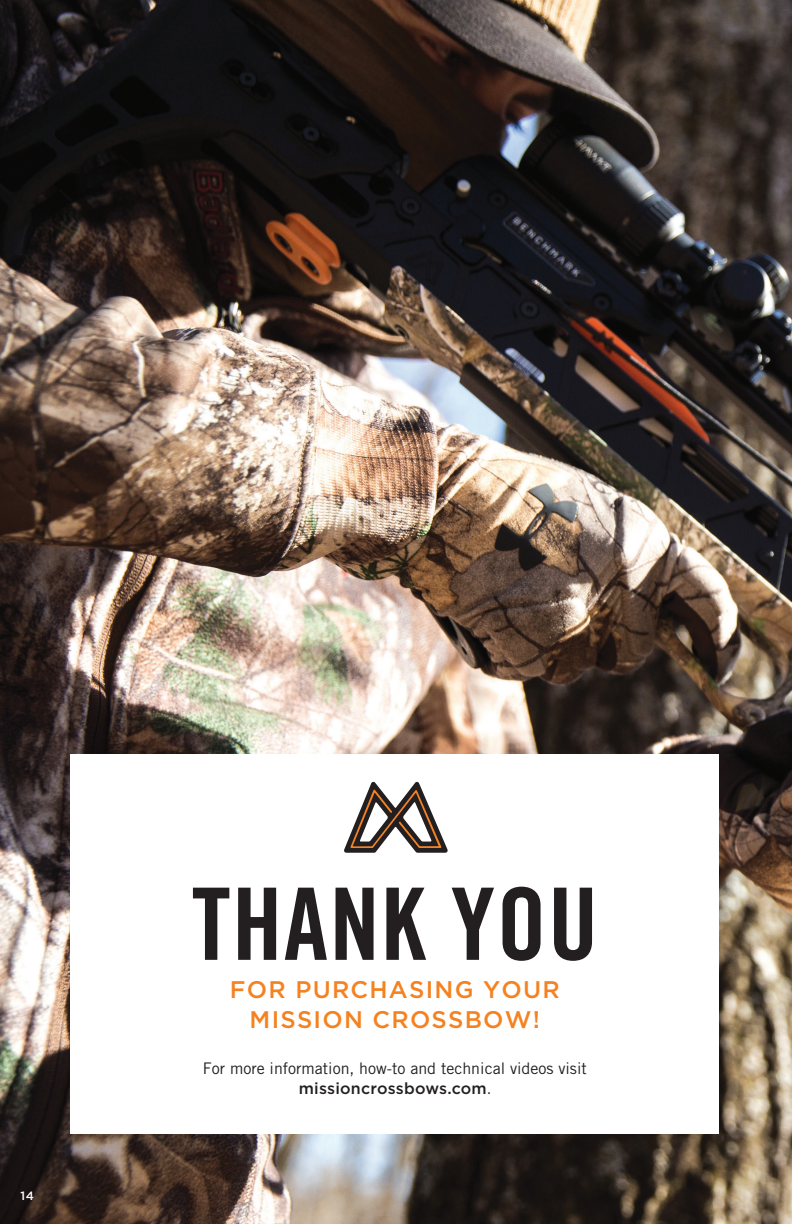
<style>
.page{position:relative;width:792px;height:1224px;background:#fff}
.page>*{position:absolute;margin:0;border:0;box-sizing:border-box;transform-origin:0 0}
.t1{font:100px "Trade Gothic LT Std Bd Cn 20";letter-spacing:.015em;color:#231f20}
.t2{font:500 24px/30px "Gotham";letter-spacing:.05em;color:#f58220;text-align:center}
.t3{font:16px "Trade Gothic LT Std";color:#231f20}
.t4{font:500 16px "Gotham";color:#231f20}
.t5{font:500 12px "Gotham";color:#fff}
.s1{font-weight:400}
</style>
<div class="page">
<img style="left:0;top:0;width:792px;height:1224px">
<div style="left:71px;top:754px;width:648px;height:380px;background:#fff"></div>
<svg style="left:344px;top:781px;width:104px;height:72px"></svg>
<p class="t5" style="left:21px;top:1189px;width:15px">14</p>
<h1 class="t1" style="left:192px;top:863px;width:408px">THANK YOU</h1>
<h2 class="t2" style="left:230px;top:974px;width:331px">FOR PURCHASING YOUR<br>MISSION CROSSBOW!</h2>
<p class="t3" style="left:203px;top:1059px;width:385px">For more information, how-to and technical videos visit</p>
<p class="t4" style="left:299px;top:1079px;width:194px">missioncrossbows.com<span class="s1">.</span></p>
</div>
